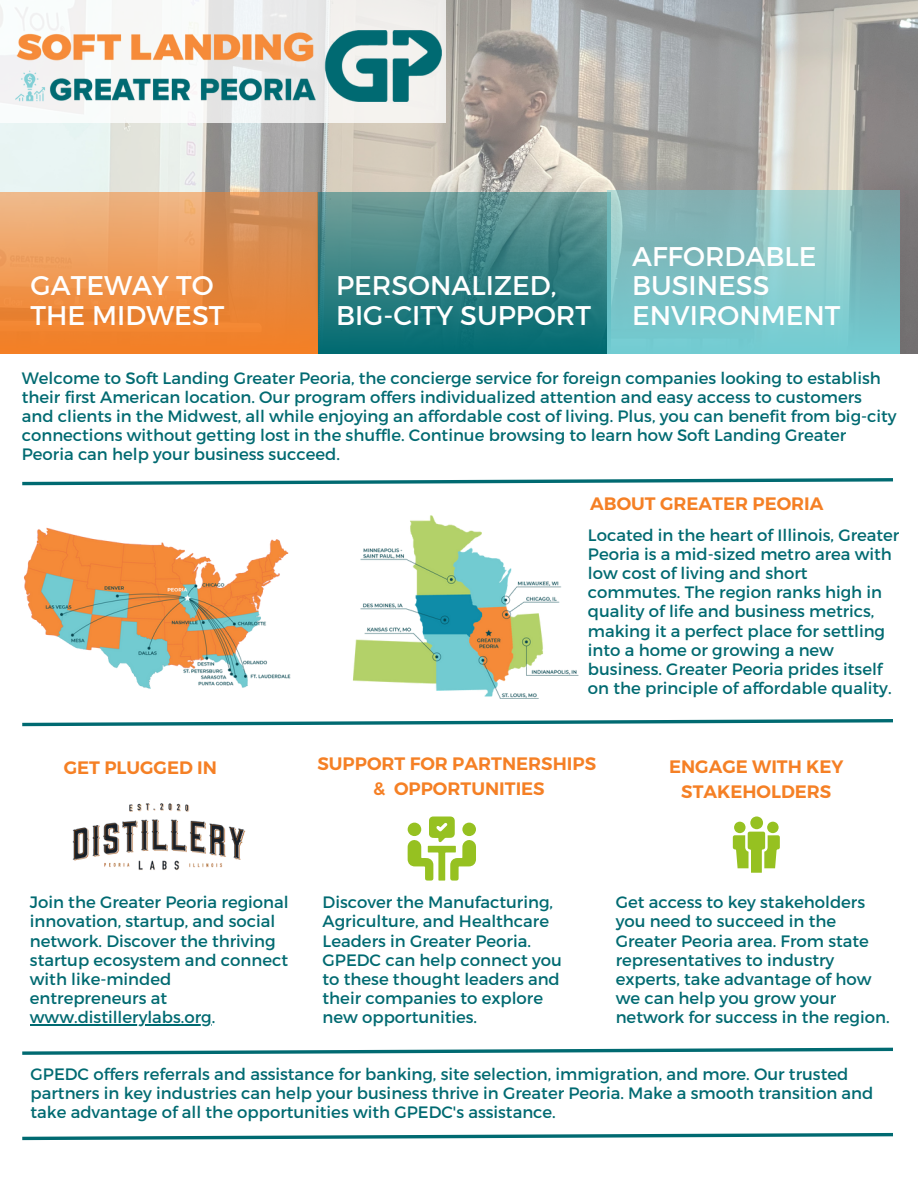
<style>
.page{position:relative;width:918px;height:1188px;background:#fff}
.page>*{position:absolute;margin:0;border:0;box-sizing:border-box;transform-origin:0 0}
.t1{font:27px/29.2px "Montserrat";color:#fff}
.t2{font:600 18px/24.8px "Montserrat";color:#f58025;text-align:center}
.t3{font:16.5px/19.2px "Montserrat";color:#006a71}
</style>
<div class="page">
<img style="left:0;top:0;width:918px;height:353px">
<svg style="left:318px;top:192px;width:289px;height:161px;background:#378284"></svg>
<svg style="left:607px;top:190px;width:293px;height:163px;background:#81c1c4"></svg>
<svg style="left:0;top:192px;width:317px;height:161px;background:#e9934e"></svg>
<svg style="left:0;top:0;width:446px;height:122px;fill:#f4f3f2"></svg>
<img style="left:353px;top:515px;width:226px;height:184px">
<img style="left:24px;top:527px;width:267px;height:162px">
<svg style="left:22px;top:478px;width:871px;height:8px"></svg>
<svg style="left:22px;top:719px;width:871px;height:8px"></svg>
<img style="left:72px;top:804px;width:174px;height:66px">
<svg style="left:408px;top:816px;width:68px;height:65px"></svg>
<div style="left:462px;top:823px;width:14px;height:13px;background:#96c121;border-radius:50%"></div>
<div style="left:408px;top:823px;width:13px;height:13px;background:#96c121;border-radius:50%"></div>
<svg style="left:733px;top:816px;width:47px;height:57px"></svg>
<svg style="left:22px;top:1047px;width:871px;height:8px"></svg>
<svg style="left:22px;top:1132px;width:871px;height:9px"></svg>
<img style="left:16px;top:31px;width:425px;height:70px">
<hr style="left:30px;top:1024px;width:182px;height:1px;background:#006a71">
<p class="t1" style="left:31px;top:272px;width:195px">GATEWAY TO<br>THE MIDWEST</p>
<p class="t1" style="left:336px;top:272px;width:256px">PERSONALIZED,<br>BIG-CITY SUPPORT</p>
<p class="t1" style="left:632px;top:243px;width:210px">AFFORDABLE<br>BUSINESS<br>ENVIRONMENT</p>
<p class="t3" style="left:22px;top:369px;width:876px">Welcome to Soft Landing Greater Peoria, the concierge service for foreign companies looking to establish their first American location. Our program offers individualized attention and easy access to customers and clients in the Midwest, all while enjoying an affordable cost of living. Plus, you can benefit from big-city connections without getting lost in the shuffle. Continue browsing to learn how Soft Landing Greater Peoria can help your business succeed.</p>
<p class="t2" style="left:590px;top:492px;width:235px">ABOUT GREATER PEORIA</p>
<p class="t3" style="left:588px;top:526px;width:313px">Located in the heart of Illinois, Greater Peoria is a mid-sized metro area with low cost of living and short commutes. The region ranks high in quality of life and business metrics, making it a perfect place for settling into a home or growing a new business. Greater Peoria prides itself on the principle of affordable quality.</p>
<p class="t2" style="left:64px;top:755px;width:155px">GET PLUGGED IN</p>
<p class="t2" style="left:317px;top:752px;width:280px">SUPPORT FOR PARTNERSHIPS</p>
<p class="t2" style="left:373px;top:777px;width:173px">&amp; OPPORTUNITIES</p>
<p class="t2" style="left:669px;top:755px;width:176px">ENGAGE WITH KEY<br>STAKEHOLDERS</p>
<p class="t3" style="left:30px;top:893px;width:260px">Join the Greater Peoria regional innovation, startup, and social network. Discover the thriving startup ecosystem and connect with like-minded entrepreneurs at www.distillerylabs.org.</p>
<p class="t3" style="left:323px;top:893px;width:241px">Discover the Manufacturing,<br>Agriculture, and Healthcare<br>Leaders in Greater Peoria.<br>GPEDC can help connect you to these thought leaders and their companies to explore new opportunities.</p>
<p class="t3" style="left:616px;top:893px;width:255px">Get access to key stakeholders you need to succeed in the<br>Greater Peoria area. From state representatives to industry</p>
<p class="t3" style="left:616px;top:970px;width:276px">experts, take advantage of how we can help you grow your network for success in the region.</p>
<p class="t3" style="left:31px;top:1065px;width:844px">GPEDC offers referrals and assistance for banking, site selection, immigration, and more. Our trusted partners in key industries can help your business thrive in Greater Peoria. Make a smooth transition and take advantage of all the opportunities with GPEDC's assistance.</p>
</div>
